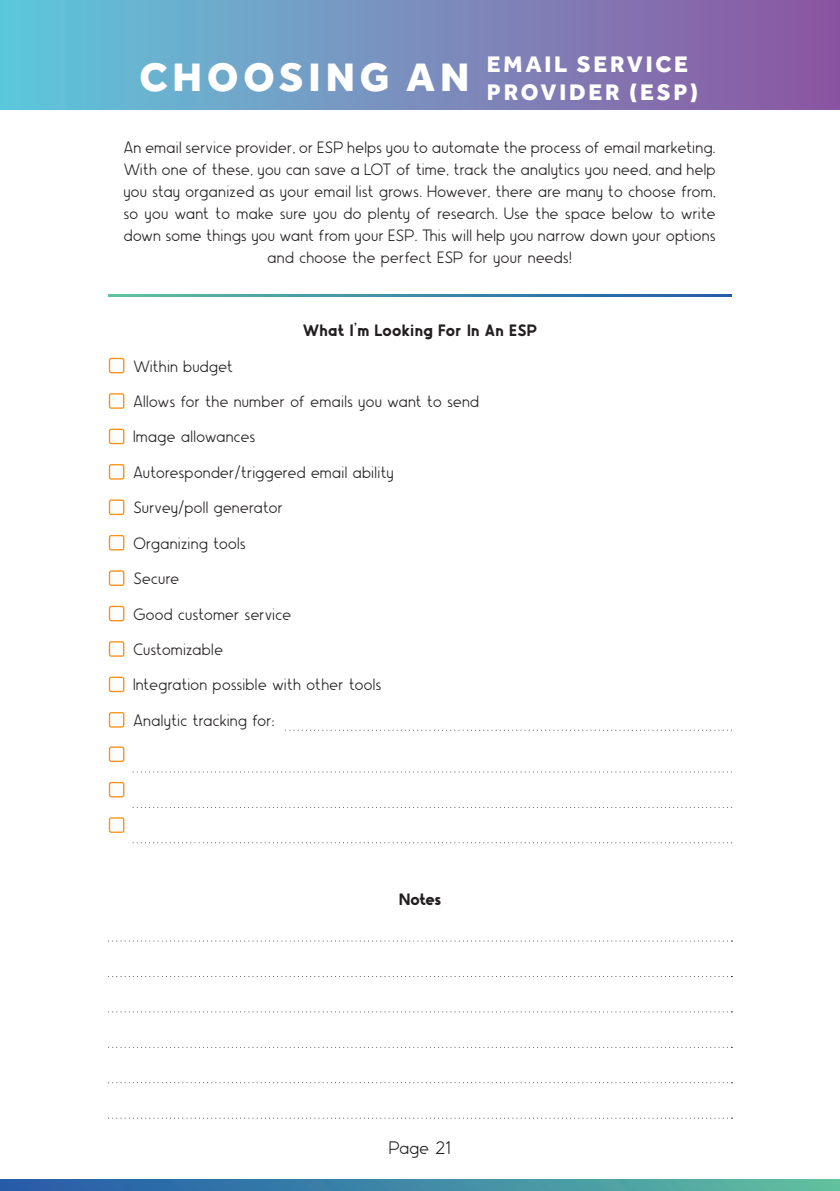
<style>
.page{position:relative;width:840px;height:1191px;background:#fff}
.page>*{position:absolute;margin:0;border:0;box-sizing:border-box;transform-origin:0 0}
.t1{font:800 41.2px "Effra";letter-spacing:.12em;color:#fff}
.t2{font:800 23.4px "Effra";letter-spacing:.12em;color:#fff}
.t3{font:100 18px "Avocado Sans";letter-spacing:.04em;color:#231f20}
.t4{font:100 16.4px/22px "Avocado Sans";letter-spacing:.04em;color:#231f20;text-align:center}
.t5{font:700 16.4px "Avocado Sans";letter-spacing:.035em;color:#231f20}
</style>
<div class="page">
<div style="left:0;top:0;width:839px;height:109px;background:linear-gradient(to right,#61c8db,#8f54a1)"></div>
<svg style="left:0;top:1179px;width:839px;height:12px;background:#418ba5"></svg>
<svg style="left:112px;top:1117px;width:620px;height:1px"></svg>
<svg style="left:112px;top:1082px;width:620px;height:1px"></svg>
<svg style="left:112px;top:1046px;width:620px;height:1px"></svg>
<svg style="left:112px;top:1011px;width:620px;height:1px"></svg>
<svg style="left:112px;top:976px;width:620px;height:1px"></svg>
<svg style="left:112px;top:940px;width:620px;height:1px"></svg>
<svg style="left:133px;top:842px;width:599px;height:1px"></svg>
<svg style="left:133px;top:807px;width:599px;height:1px"></svg>
<svg style="left:133px;top:771px;width:599px;height:1px"></svg>
<svg style="left:285px;top:729px;width:447px;height:1px"></svg>
<div style="left:109px;top:817px;width:15px;height:16px;border:1px solid #f7931d;border-radius:2px"></div>
<div style="left:109px;top:782px;width:15px;height:15px;border:1px solid #f7931d;border-radius:2px"></div>
<div style="left:109px;top:746px;width:15px;height:16px;border:1px solid #f7931d;border-radius:2px"></div>
<div style="left:109px;top:712px;width:15px;height:15px;border:1px solid #f7931d;border-radius:2px"></div>
<div style="left:109px;top:676px;width:15px;height:16px;border:1px solid #f7931d;border-radius:2px"></div>
<div style="left:109px;top:641px;width:15px;height:16px;border:1px solid #f7931d;border-radius:2px"></div>
<div style="left:109px;top:606px;width:15px;height:15px;border:1px solid #f7931d;border-radius:2px"></div>
<div style="left:109px;top:570px;width:15px;height:16px;border:1px solid #f7931d;border-radius:2px"></div>
<div style="left:109px;top:535px;width:15px;height:15px;border:1px solid #f7931d;border-radius:2px"></div>
<div style="left:109px;top:499px;width:15px;height:16px;border:1px solid #f7931d;border-radius:2px"></div>
<div style="left:109px;top:464px;width:15px;height:15px;border:1px solid #f7931d;border-radius:2px"></div>
<div style="left:109px;top:428px;width:15px;height:16px;border:1px solid #f7931d;border-radius:2px"></div>
<div style="left:109px;top:393px;width:15px;height:16px;border:1px solid #f7931d;border-radius:2px"></div>
<div style="left:109px;top:358px;width:15px;height:15px;border:1px solid #f7931d;border-radius:2px"></div>
<svg style="left:108px;top:294px;width:623px;height:2px"></svg>
<p class="t1" style="left:139px;top:52px;width:331px">CHOOSING AN</p>
<p class="t2" style="left:486px;top:50px;width:202px">EMAIL SERVICE</p>
<p class="t2" style="left:486px;top:78px;width:213px">PROVIDER (ESP)</p>
<p class="t4" style="left:124px;top:137px;width:593px">An email service provider, or ESP helps you to automate the process of email marketing.<br>With one of these, you can save a LOT of time, track the analytics you need, and help you stay organized as your email list grows. However, there are many to choose from, so you want to make sure you do plenty of research. Use the space below to write down some things you want from your ESP. This will help you narrow down your options and choose the perfect ESP for your needs!</p>
<p class="t5" style="left:302px;top:322px;width:236px">What I’m Looking For In An ESP</p>
<p class="t4" style="left:133px;top:356px;width:101px">Within budget</p>
<p class="t4" style="left:133px;top:391px;width:346px">Allows for the number of emails you want to send</p>
<p class="t4" style="left:133px;top:427px;width:123px">Image allowances</p>
<p class="t4" style="left:133px;top:462px;width:261px">Autoresponder/triggered email ability</p>
<p class="t4" style="left:133px;top:498px;width:151px">Survey/poll generator</p>
<p class="t4" style="left:133px;top:533px;width:113px">Organizing tools</p>
<p class="t4" style="left:133px;top:568px;width:47px">Secure</p>
<p class="t4" style="left:133px;top:604px;width:159px">Good customer service</p>
<p class="t4" style="left:133px;top:639px;width:91px">Customizable</p>
<p class="t4" style="left:133px;top:675px;width:249px">Integration possible with other tools</p>
<p class="t4" style="left:133px;top:710px;width:142px">Analytic tracking for:</p>
<p class="t5" style="left:399px;top:891px;width:44px">Notes</p>
<p class="t3" style="left:389px;top:1139px;width:62px">Page 21</p>
</div>
